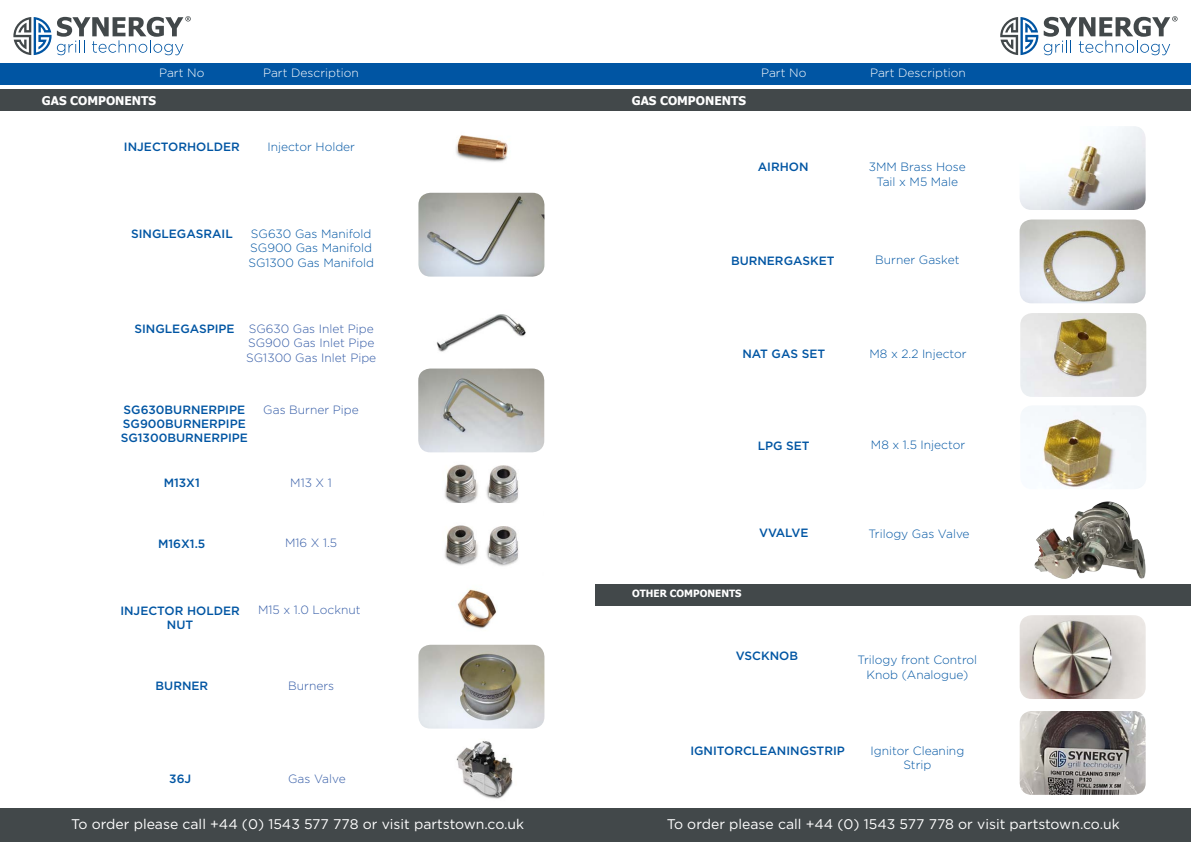
<style>
.page{position:relative;width:1191px;height:842px;background:#fff}
.page>*{position:absolute;margin:0;border:0;box-sizing:border-box;transform-origin:0 0}
.t1{font:14px "Gotham";color:#fff}
.t2{font:300 12px/14.4px "Gotham";color:#0055a3;text-align:center}
.t3{font:500 12px/14.4px "Gotham";color:#0055a3;text-align:center}
.t4{font:300 12px/14.4px "Gotham";color:#335ba6}
.t5{font:300 12px "Gotham";color:#fff}
.t6{font:700 12px "Tahoma";color:#fff}
.t7{font:700 10px "Tahoma";color:#fff}
.s1{font-weight:500;color:#0055a3}
</style>
<div class="page">
<img style="left:428px;top:452px;width:106px;height:51px">
<img style="left:444px;top:525px;width:75px;height:41px">
<img style="left:429px;top:589px;width:95px;height:56px">
<img style="left:418px;top:645px;width:126px;height:84px">
<img style="left:456px;top:741px;width:57px;height:58px">
<div style="left:0;top:89px;width:595px;height:22px;background:#42484a"></div>
<div style="left:595px;top:89px;width:596px;height:22px;background:#42484a"></div>
<div style="left:0;top:63px;width:1191px;height:22px;background:#0055a3"></div>
<div style="left:0;top:808px;width:1191px;height:34px;background:#42484a"></div>
<svg style="left:13px;top:16px;width:178px;height:39px"></svg>
<svg style="left:1000px;top:16px;width:177px;height:39px"></svg>
<img style="left:1019px;top:219px;width:126px;height:84px">
<img style="left:1020px;top:313px;width:126px;height:84px">
<img style="left:1020px;top:126px;width:125px;height:84px">
<img style="left:1022px;top:405px;width:124px;height:84px">
<img style="left:1034px;top:501px;width:112px;height:78px">
<div style="left:595px;top:584px;width:596px;height:22px;background:#42484a"></div>
<img style="left:1019px;top:615px;width:126px;height:84px">
<img style="left:1019px;top:711px;width:126px;height:84px">
<img style="left:428px;top:314px;width:107px;height:55px">
<img style="left:418px;top:193px;width:126px;height:84px">
<img style="left:418px;top:369px;width:126px;height:83px">
<img style="left:456px;top:135px;width:52px;height:27px">
<p class="t5" style="left:159px;top:65px;width:47px">Part No</p>
<p class="t5" style="left:263px;top:65px;width:97px">Part Description</p>
<p class="t5" style="left:761px;top:65px;width:47px">Part No</p>
<p class="t5" style="left:870px;top:65px;width:97px">Part Description</p>
<p class="t6" style="left:42px;top:92px;width:116px">GAS COMPONENTS</p>
<p class="t6" style="left:631px;top:92px;width:116px">GAS COMPONENTS</p>
<p class="t3" style="left:124px;top:140px;width:117px">INJECTORHOLDER</p>
<p class="t2" style="left:267px;top:140px;width:89px">Injector Holder</p>
<p class="t3" style="left:131px;top:226px;width:103px">SINGLEGASRAIL</p>
<p class="t2" style="left:248px;top:226px;width:127px;text-align:left">SG630 Gas Manifold<br>SG900 Gas Manifold<br>SG1300 Gas Manifold</p>
<p class="t4" style="left:246px;top:321px;width:132px;text-indent:-112px"><span class="s1">SINGLEGASPIPE</span> SG630 Gas Inlet Pipe<br>SG900 Gas Inlet Pipe<br>SG1300 Gas Inlet Pipe</p>
<p class="t3" style="left:121px;top:402px;width:129px;text-align:left">SG630BURNERPIPE<br>SG900BURNERPIPE<br>SG1300BURNERPIPE</p>
<p class="t4" style="left:263px;top:402px;width:97px">Gas Burner Pipe</p>
<p class="t3" style="left:164px;top:476px;width:38px">M13X1</p>
<p class="t4" style="left:290px;top:476px;width:43px">M13 X 1</p>
<p class="t3" style="left:158px;top:536px;width:49px">M16X1.5</p>
<p class="t4" style="left:285px;top:535px;width:54px">M16 X 1.5</p>
<p class="t3" style="left:120px;top:603px;width:121px">INJECTOR HOLDER<br>NUT</p>
<p class="t4" style="left:258px;top:602px;width:104px">M15 x 1.0 Locknut</p>
<p class="t3" style="left:156px;top:678px;width:54px">BURNER</p>
<p class="t4" style="left:288px;top:678px;width:47px">Burners</p>
<p class="t3" style="left:169px;top:772px;width:23px">36J</p>
<p class="t4" style="left:288px;top:772px;width:59px">Gas Valve</p>
<p class="t3" style="left:757px;top:160px;width:52px">AIRHON</p>
<p class="t2" style="left:869px;top:160px;width:98px">3MM Brass Hose<br>Tail x M5 Male</p>
<p class="t3" style="left:731px;top:253px;width:105px">BURNERGASKET</p>
<p class="t2" style="left:875px;top:252px;width:86px">Burner Gasket</p>
<p class="t3" style="left:742px;top:347px;width:84px">NAT GAS SET</p>
<p class="t2" style="left:869px;top:346px;width:99px">M8 x 2.2 Injector</p>
<p class="t3" style="left:758px;top:438px;width:53px">LPG SET</p>
<p class="t2" style="left:871px;top:437px;width:96px">M8 x 1.5 Injector</p>
<p class="t3" style="left:759px;top:525px;width:51px">VVALVE</p>
<p class="t7" style="left:632px;top:586px;width:111px">OTHER COMPONENTS</p>
<p class="t3" style="left:736px;top:649px;width:64px">VSCKNOB</p>
<p class="t2" style="left:868px;top:527px;width:103px">Trilogy Gas Valve</p>
<p class="t2" style="left:857px;top:652px;width:121px">Trilogy front Control<br>Knob (Analogue)</p>
<p class="t3" style="left:690px;top:743px;width:156px">IGNITORCLEANINGSTRIP</p>
<p class="t2" style="left:870px;top:743px;width:95px">Ignitor Cleaning<br>Strip</p>
<p class="t1" style="left:71px;top:815px;width:454px">To order please call +44 (0) 1543 577 778 or visit partstown.co.uk</p>
<p class="t1" style="left:667px;top:815px;width:454px">To order please call +44 (0) 1543 577 778 or visit partstown.co.uk</p>
</div>
